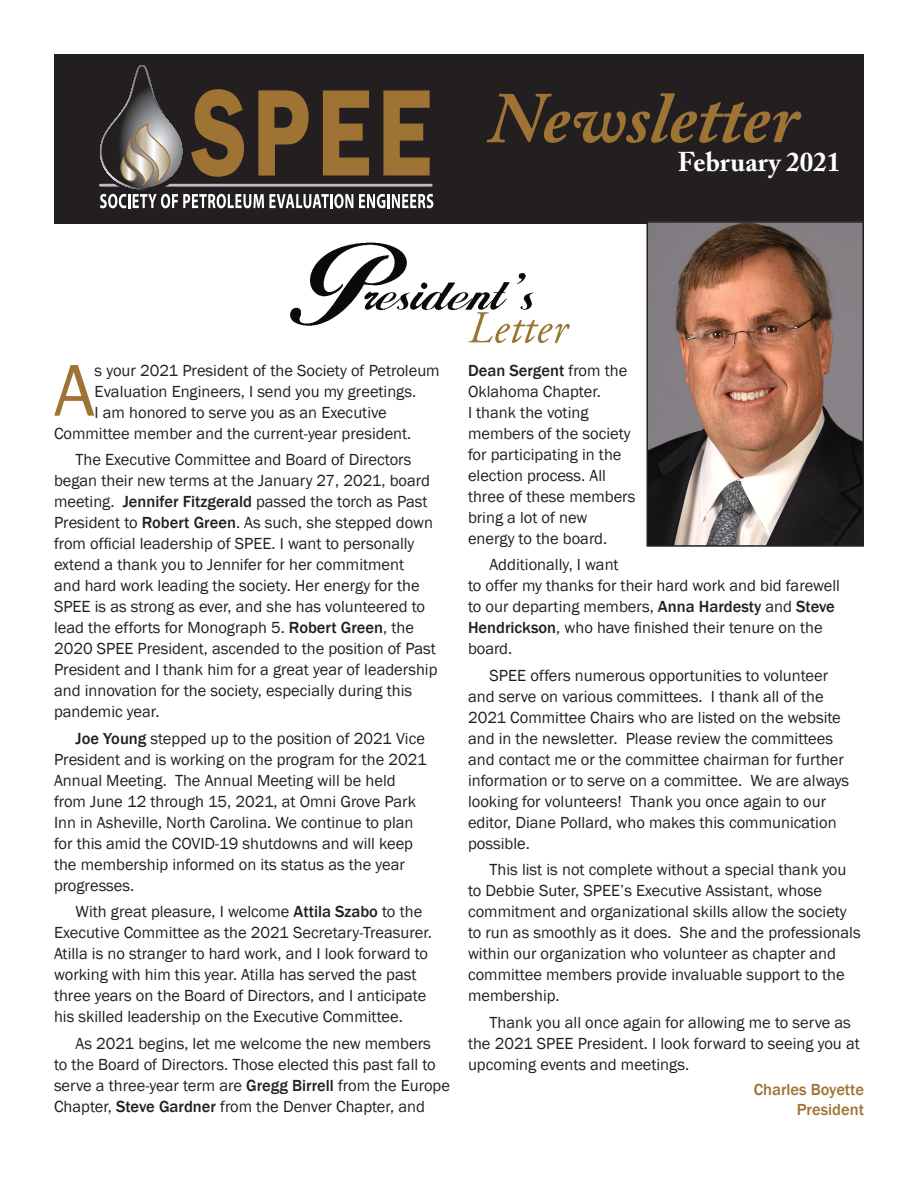
<style>
.page{position:relative;width:918px;height:1188px;background:#fff}
.page>*{position:absolute;margin:0;border:0;box-sizing:border-box;transform-origin:0 0}
.Body_FR_11{font:75.9px "Franklin Gothic";color:#9e7333}
.Body_FR_11-2{font:italic 700 72px "Adobe Caslon Pro";color:#9e7333}
.Body_FR_11-3{font:700 27px "Adobe Caslon Pro";color:#fff}
.Body_FR_11-4{font:16.5px/21px "Franklin Gothic";color:#231f20}
.Author{font:500 16.5px/19.8px "Franklin Gothic";color:#9e7333;text-align:right}
.s1{font-weight:500}
</style>
<div class="page">
<div style="left:54px;top:54px;width:810px;height:169px;background:#231f20"></div>
<svg style="left:99px;top:65px;width:334px;height:143px"></svg>
<img style="left:290px;top:242px;width:280px;height:102px">
<img style="left:649px;top:224px;width:212px;height:320px">
<div style="left:646px;top:221px;width:218px;height:326px;border:2px solid #231f20"></div>
<p class="Body_FR_11-2" style="left:490px;top:75px;width:311px">Newsletter</p>
<p class="Body_FR_11-3" style="left:678px;top:146px;width:164px">February 2021</p>
<p class="Body_FR_11" style="left:54px;top:343px;width:42px">A</p>
<p class="Body_FR_11-4" style="left:95px;top:360px;width:347px">s your 2021 President of the Society of Petroleum</p>
<p class="Body_FR_11-4" style="left:95px;top:381px;width:323px">Evaluation Engineers, I send you my greetings.</p>
<p class="Body_FR_11-4" style="left:95px;top:402px;width:294px">I am honored to serve you as an Executive</p>
<p class="Body_FR_11-4" style="left:54px;top:423px;width:359px">Committee member and the current-year president.</p>
<p class="Body_FR_11-4" style="left:54px;top:450px;width:385px;text-indent:22px">The Executive Committee and Board of Directors began their new terms at the January 27, 2021, board meeting. <span class="s1">Jennifer Fitzgerald</span> passed the torch as Past President to <span class="s1">Robert Green</span>. As such, she stepped down from official leadership of SPEE. I want to personally extend a thank you to Jennifer for her commitment<br>and hard work leading the society. Her energy for the SPEE is as strong as ever, and she has volunteered to lead the efforts for Monograph 5. <span class="s1">Robert Green</span>, the 2020 SPEE President, ascended to the position of Past President and I thank him for a great year of leadership and innovation for the society, especially during this pandemic year.</p>
<p class="Body_FR_11-4" style="left:54px;top:728px;width:374px;text-indent:22px"><span class="s1">Joe Young</span> stepped up to the position of 2021 Vice President and is working on the program for the 2021<br>Annual Meeting. The Annual Meeting will be held from June 12 through 15, 2021, at Omni Grove Park Inn in Asheville, North Carolina. We continue to plan for this amid the COVID-19 shutdowns and will keep the membership informed on its status as the year progresses.</p>
<p class="Body_FR_11-4" style="left:54px;top:902px;width:380px;text-indent:22px">With great pleasure, I welcome <span class="s1">Attila Szabo</span> to the Executive Committee as the 2021 Secretary-Treasurer.<br>Atilla is no stranger to hard work, and I look forward to working with him this year. Atilla has served the past three years on the Board of Directors, and I anticipate his skilled leadership on the Executive Committee.</p>
<p class="Body_FR_11-4" style="left:54px;top:1033px;width:398px;text-indent:22px">As 2021 begins, let me welcome the new members<br>to the Board of Directors. Those elected this past fall to serve a three-year term are <span class="s1">Gregg Birrell</span> from the Europe Chapter, <span class="s1">Steve Gardner</span> from the Denver Chapter, and</p>
<p class="Body_FR_11-4" style="left:468px;top:360px;width:169px"><span class="s1">Dean Sergent</span> from the<br>Oklahoma Chapter.<br>I thank the voting members of the society for participating in the election process. All three of these members bring a lot of new energy to the board.</p>
<p class="Body_FR_11-4" style="left:468px;top:555px;width:374px;text-indent:22px">Additionally, I want<br>to offer my thanks for their hard work and bid farewell to our departing members, <span class="s1">Anna Hardesty</span> and <span class="s1">Steve Hendrickson</span>, who have finished their tenure on the board.</p>
<p class="Body_FR_11-4" style="left:468px;top:665px;width:383px;text-indent:22px">SPEE offers numerous opportunities to volunteer and serve on various committees. I thank all of the 2021 Committee Chairs who are listed on the website and in the newsletter. Please review the committees and contact me or the committee chairman for further information or to serve on a committee. We are always looking for volunteers! Thank you once again to our editor, Diane Pollard, who makes this communication possible.</p>
<p class="Body_FR_11-4" style="left:468px;top:860px;width:394px;text-indent:22px">This list is not complete without a special thank you to Debbie Suter, SPEE’s Executive Assistant, whose commitment and organizational skills allow the society to run as smoothly as it does. She and the professionals within our organization who volunteer as chapter and committee members provide invaluable support to the membership.</p>
<p class="Body_FR_11-4" style="left:468px;top:1012px;width:393px;text-indent:22px">Thank you all once again for allowing me to serve as the 2021 SPEE President. I look forward to seeing you at upcoming events and meetings.</p>
<p class="Author" style="left:754px;top:1080px;width:112px">Charles Boyette<br>President</p>
</div>
